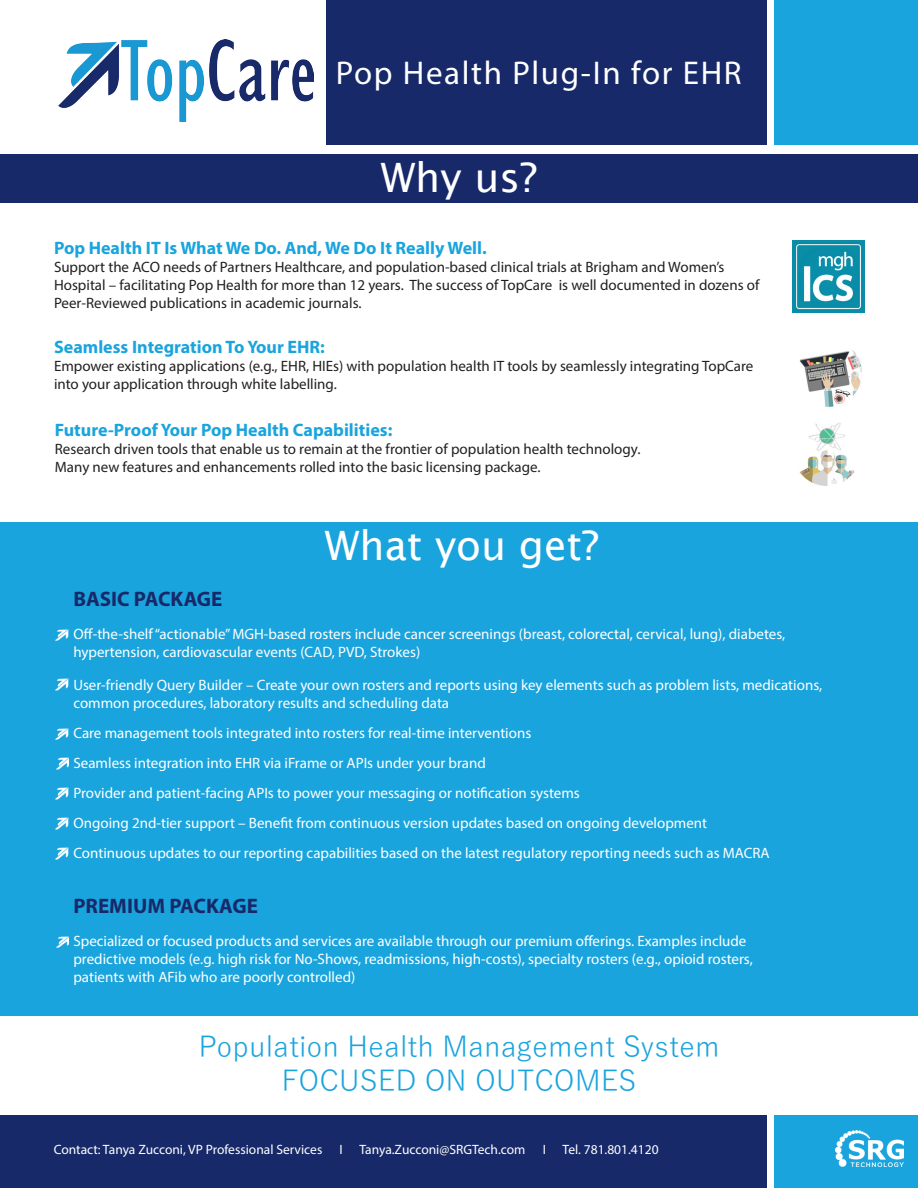
<style>
.page{position:relative;width:918px;height:1188px;background:#fff}
.page>*{position:absolute;margin:0;border:0;box-sizing:border-box;transform-origin:0 0}
.t1{font:40.5px "Lucida Sans";color:#fff}
.t2{font:33px "Myriad Pro";letter-spacing:.05em;color:#fff}
.t3{font:28.5px "Yu Gothic";color:#1aa4dd}
.t4{font:700 21px "Myriad Pro";color:#172969}
.t5{font:700 18px "Myriad Pro";color:#1aa4dd}
.t6{font:15px "Myriad Pro";color:#fff}
.t7{font:15px/18px "Myriad Pro";color:#231f20}
.t8{font:13.5px "Myriad Pro";color:#fff}
</style>
<div class="page">
<div style="left:0;top:522px;width:918px;height:493px;background:#1aa4dd"></div>
<div style="left:0;top:154px;width:918px;height:48px;background:#172969"></div>
<img style="left:793px;top:241px;width:72px;height:72px">
<img style="left:799px;top:350px;width:63px;height:57px">
<img style="left:799px;top:423px;width:56px;height:63px">
<div style="left:0;top:1116px;width:766px;height:72px;background:#172969"></div>
<div style="left:774px;top:1116px;width:144px;height:72px;background:#1aa4dd"></div>
<img style="left:836px;top:1131px;width:68px;height:36px">
<svg style="left:56px;top:629px;width:12px;height:12px"></svg>
<svg style="left:56px;top:679px;width:12px;height:12px"></svg>
<svg style="left:56px;top:728px;width:12px;height:12px"></svg>
<svg style="left:56px;top:758px;width:13px;height:12px"></svg>
<svg style="left:56px;top:788px;width:12px;height:12px"></svg>
<svg style="left:56px;top:818px;width:12px;height:12px"></svg>
<svg style="left:56px;top:847px;width:12px;height:13px"></svg>
<svg style="left:56px;top:936px;width:13px;height:12px"></svg>
<div style="left:774px;top:0;width:144px;height:144px;background:#1aa4dd"></div>
<img style="left:58px;top:39px;width:256px;height:83px">
<div style="left:326px;top:0;width:441px;height:144px;background:#172969"></div>
<p class="t2" style="left:336px;top:52px;width:407px">Pop Health Plug-In for EHR</p>
<p class="t1" style="left:381px;top:155px;width:158px">Why us?</p>
<p class="t5" style="left:54px;top:237px;width:434px">Pop Health IT Is What We Do. And, We Do It Really Well.</p>
<p class="t7" style="left:54px;top:258px;width:707px">Support the ACO needs of Partners Healthcare, and population-based clinical trials at Brigham and Women’s<br>Hospital – facilitating Pop Health for more than 12 years. The success of TopCare is well documented in dozens of<br>Peer-Reviewed publications in academic journals.</p>
<p class="t5" style="left:54px;top:335px;width:272px">Seamless Integration To Your EHR:</p>
<p class="t7" style="left:54px;top:356px;width:701px">Empower existing applications (e.g., EHR, HIEs) with population health IT tools by seamlessly integrating TopCare into your application through white labelling.</p>
<p class="t5" style="left:55px;top:418px;width:339px">Future-Proof Your Pop Health Capabilities:</p>
<p class="t7" style="left:55px;top:440px;width:587px">Research driven tools that enable us to remain at the frontier of population health technology.</p>
<p class="t7" style="left:55px;top:458px;width:487px">Many new features and enhancements rolled into the basic licensing package.</p>
<p class="t1" style="left:325px;top:522px;width:276px">What you get?</p>
<p class="t4" style="left:73px;top:585px;width:151px">BASIC PACKAGE</p>
<p class="t6" style="left:73px;top:625px;width:713px">Off-the-shelf “actionable” MGH-based rosters include cancer screenings (breast, colorectal, cervical, lung), diabetes,</p>
<p class="t6" style="left:73px;top:643px;width:348px">hypertension, cardiovascular events (CAD, PVD, Strokes)</p>
<p class="t6" style="left:73px;top:676px;width:750px">User-friendly Query Builder – Create your own rosters and reports using key elements such as problem lists, medications,</p>
<p class="t6" style="left:73px;top:694px;width:377px">common procedures, laboratory results and scheduling data</p>
<p class="t6" style="left:73px;top:724px;width:459px">Care management tools integrated into rosters for real-time interventions</p>
<p class="t6" style="left:73px;top:754px;width:414px">Seamless integration into EHR via iFrame or APIs under your brand</p>
<p class="t6" style="left:73px;top:784px;width:508px">Provider and patient-facing APIs to power your messaging or notification systems</p>
<p class="t6" style="left:73px;top:814px;width:635px">Ongoing 2nd-tier support – Benefit from continuous version updates based on ongoing development</p>
<p class="t6" style="left:73px;top:844px;width:698px">Continuous updates to our reporting capabilities based on the latest regulatory reporting needs such as MACRA</p>
<p class="t4" style="left:73px;top:893px;width:186px">PREMIUM PACKAGE</p>
<p class="t6" style="left:73px;top:932px;width:675px">Specialized or focused products and services are available through our premium offerings. Examples include</p>
<p class="t6" style="left:73px;top:950px;width:681px">predictive models (e.g. high risk for No-Shows, readmissions, high-costs), specialty rosters (e.g., opioid rosters,</p>
<p class="t6" style="left:73px;top:968px;width:283px">patients with AFib who are poorly controlled)</p>
<p class="t3" style="left:198px;top:1020px;width:523px">Population Health Management System</p>
<p class="t3" style="left:282px;top:1054px;width:356px">FOCUSED ON OUTCOMES</p>
<p class="t8" style="left:54px;top:1141px;width:270px">Contact: Tanya Zucconi, VP Professional Services</p>
<p class="t8" style="left:340px;top:1141px;width:188px">I Tanya.Zucconi@SRGTech.com</p>
<p class="t8" style="left:543px;top:1141px;width:117px">I Tel. 781.801.4120</p>
</div>
